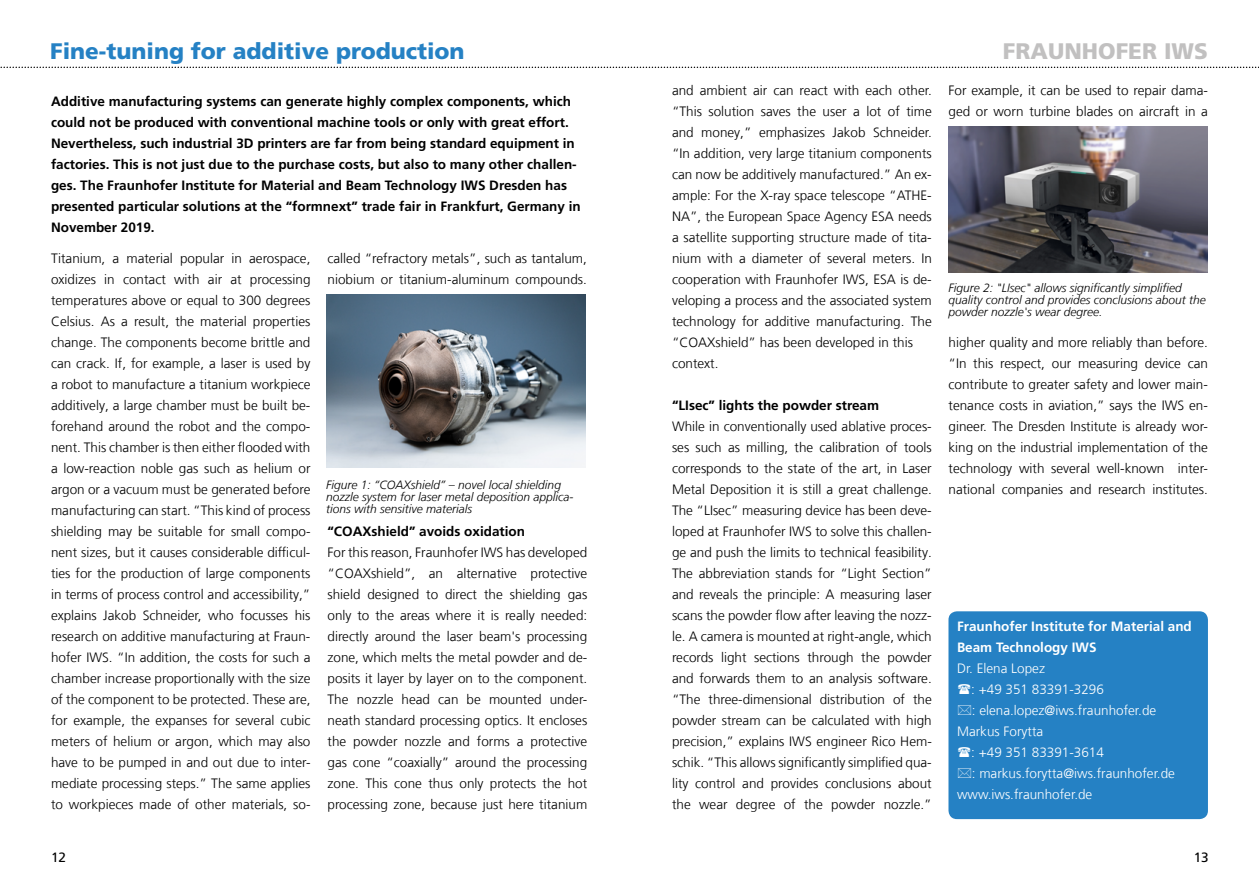
<style>
.page{position:relative;width:1259px;height:893px;background:#fff}
.page>*{position:absolute;margin:0;border:0;box-sizing:border-box;transform-origin:0 0}
.t1{font:900 22.5px "Frutiger LT Com";color:#2581c4}
.t2{font:900 22.5px "Frutiger LT Com";color:#c1c0c0}
.t3{font:300 13.5px/21px "Frutiger LT Com";color:#000;text-align:justify}
.t4{font:700 13.5px/21px "Frutiger LT Com";color:#000}
.t5{font:300 13.5px "Frutiger LT Com";color:#fff}
.t6{font:700 13.5px/21px "Frutiger LT Com";color:#fff}
.t7{font:13.5px "Frutiger LT Com";color:#000}
.t8{font:italic 300 12px/12px "Frutiger LT Com";color:#000}
</style>
<div class="page">
<svg style="left:0;top:67px;width:1259px;height:1px"></svg>
<img style="left:326px;top:295px;width:259px;height:172px">
<img style="left:948px;top:127px;width:260px;height:145px">
<div style="left:948px;top:611px;width:260px;height:208px;background:#2581c4;border-radius:9px"></div>
<h1 class="t1" style="left:50px;top:38px;width:416px">Fine-tuning for additive production</h1>
<p class="t4" style="left:51px;top:90px;width:531px">Additive manufacturing systems can generate highly complex components, which could not be produced with conventional machine tools or only with great effort.<br>Nevertheless, such industrial 3D printers are far from being standard equipment in factories. This is not just due to the purchase costs, but also to many other challen&shy;ges. The Fraunhofer Institute for Material and Beam Technology IWS Dresden has presented particular solutions at the “formnext” trade fair in Frankfurt, Germany in November 2019.</p>
<p class="t3" style="left:51px;top:248px;width:261px">Titanium, a material popular in aerospace, oxidizes in contact with air at processing temperatures above or equal to 300 degrees Celsius. As a result, the material properties change. The components become brittle and can crack. If, for example, a laser is used by a robot to manufacture a titanium workpiece additively, a large chamber must be built be&shy;forehand around the robot and the compo&shy;nent. This chamber is then either flooded with a low-reaction noble gas such as helium or argon or a vacuum must be generated before manufacturing can start. “This kind of process shielding may be suitable for small compo&shy;nent sizes, but it causes considerable difficul&shy;ties for the production of large components in terms of process control and accessibility,” explains Jakob Schneider, who focusses his research on additive manufacturing at Fraun&shy;hofer IWS. “In addition, the costs for such a chamber increase proportionally with the size of the component to be protected. These are, for example, the expanses for several cubic meters of helium or argon, which may also have to be pumped in and out due to inter&shy;mediate processing steps.” The same applies to workpieces made of other materials, so-</p>
<p class="t3" style="left:327px;top:248px;width:261px">called “refractory metals”, such as tantalum, niobium or titanium-aluminum compounds.</p>
<p class="t8" style="left:326px;top:479px;width:249px">Figure 1: “COAXshield” – novel local shielding nozzle system for laser metal deposition applica&shy;tions with sensitive materials</p>
<p class="t4" style="left:327px;top:521px;width:199px">“COAXshield” avoids oxidation</p>
<p class="t3" style="left:327px;top:542px;width:261px">For this reason, Fraunhofer IWS has developed “COAXshield”, an alternative protective shield designed to direct the shielding gas only to the areas where it is really needed: directly around the laser beam's processing zone, which melts the metal powder and de&shy;posits it layer by layer on to the component.<br>The nozzle head can be mounted under&shy;neath standard processing optics. It encloses the powder nozzle and forms a protective gas cone “coaxially” around the processing zone. This cone thus only protects the hot processing zone, because just here titanium</p>
<p class="t3" style="left:672px;top:80px;width:261px;text-align:left">and ambient air can react with each other. “This solution saves the user a lot of time and money,” emphasizes Jakob Schneider. “In addition, very large titanium components can now be additively manufactured.” An ex&shy;ample: For the X-ray space telescope “ATHE-NA”, the European Space Agency ESA needs a satellite supporting structure made of tita&shy;nium with a diameter of several meters. In cooperation with Fraunhofer IWS, ESA is de&shy;veloping a process and the associated system technology for additive manufacturing. The “COAXshield” has been developed in this context.</p>
<p class="t4" style="left:672px;top:395px;width:209px">“LIsec” lights the powder stream</p>
<p class="t3" style="left:672px;top:416px;width:261px">While in conventionally used ablative proces&shy;ses such as milling, the calibration of tools corresponds to the state of the art, in Laser Metal Deposition it is still a great challenge.<br>The “LIsec” measuring device has been deve&shy;loped at Fraunhofer IWS to solve this challen&shy;ge and push the limits to technical feasibility.<br>The abbreviation stands for “Light Section” and reveals the principle: A measuring laser scans the powder flow after leaving the nozz&shy;le. A camera is mounted at right-angle, which records light sections through the powder and forwards them to an analysis software. “The three-dimensional distribution of the powder stream can be calculated with high precision,” explains IWS engineer Rico Hem&shy;schik. “This allows significantly simplified qua&shy;lity control and provides conclusions about the wear degree of the powder nozzle.”</p>
<h1 class="t2" style="left:1003px;top:38px;width:207px">FRAUNHOFER IWS</h1>
<p class="t3" style="left:948px;top:80px;width:261px">For example, it can be used to repair dama&shy;ged or worn turbine blades on aircraft in a</p>
<p class="t8" style="left:948px;top:282px;width:259px">Figure 2: "LIsec" allows significantly simplified quality control and provides conclusions about the powder nozzle's wear degree.</p>
<p class="t3" style="left:948px;top:332px;width:261px">higher quality and more reliably than before. “In this respect, our measuring device can contribute to greater safety and lower main&shy;tenance costs in aviation,” says the IWS en&shy;gineer. The Dresden Institute is already wor&shy;king on the industrial implementation of the technology with several well-known inter&shy;national companies and research institutes.</p>
<p class="t6" style="left:957px;top:615px;width:236px">Fraunhofer Institute for Material and<br>Beam Technology IWS</p>
<p class="t5" style="left:957px;top:660px;width:90px">Dr. Elena Lopez</p>
<p class="t5" style="left:971px;top:681px;width:134px">: +49 351 83391-3296</p>
<p class="t5" style="left:972px;top:702px;width:186px">: elena.lopez@iws.fraunhofer.de</p>
<p class="t5" style="left:957px;top:723px;width:88px">Markus Forytta</p>
<p class="t5" style="left:971px;top:744px;width:134px">: +49 351 83391-3614</p>
<p class="t5" style="left:972px;top:765px;width:205px">: markus.forytta@iws.fraunhofer.de</p>
<p class="t5" style="left:957px;top:786px;width:137px">www.iws.fraunhofer.de</p>
<p class="t7" style="left:51px;top:849px;width:17px">12</p>
<p class="t7" style="left:1193px;top:849px;width:17px">13</p>
</div>
